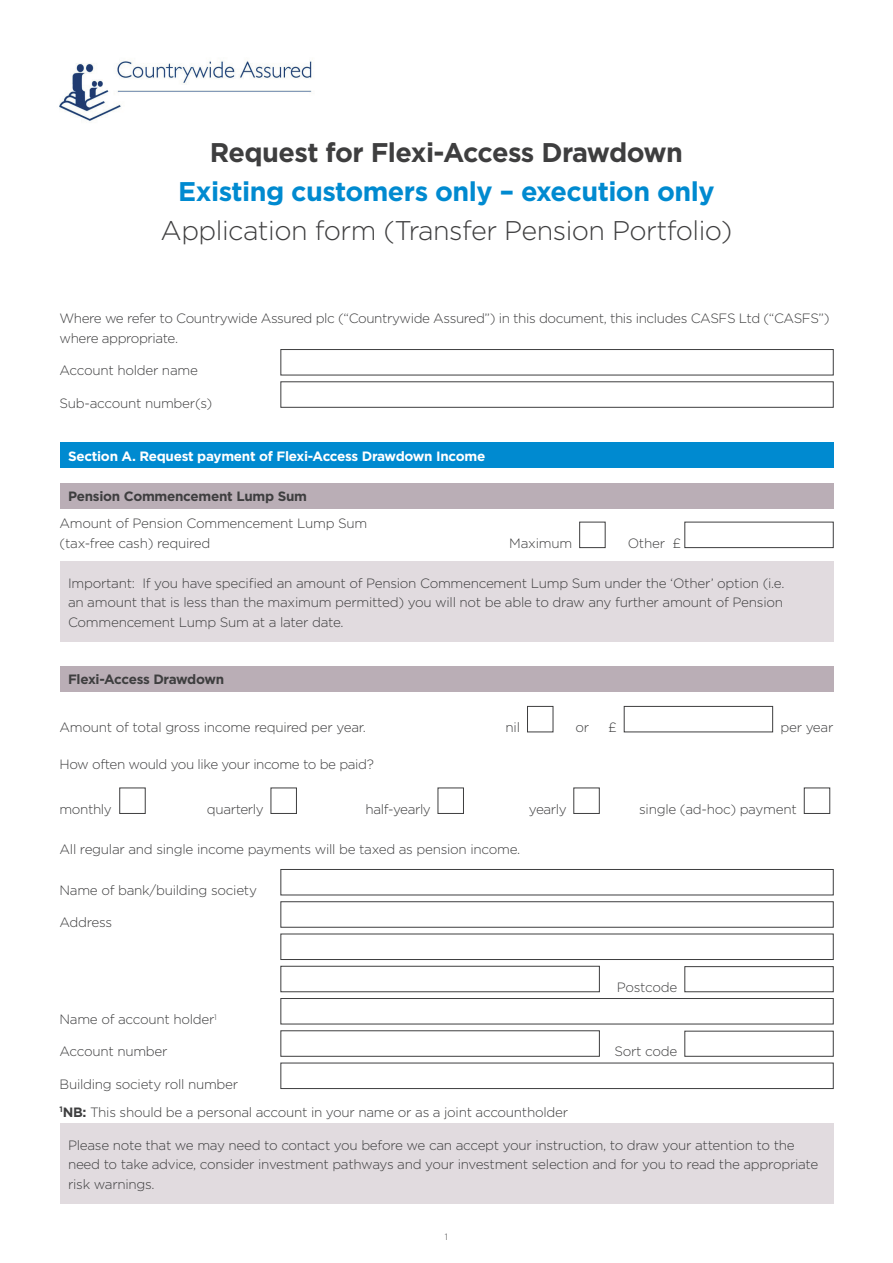
<style>
.page{position:relative;width:893px;height:1263px;background:#fff}
.page>*{position:absolute;margin:0;border:0;box-sizing:border-box;transform-origin:0 0}
.t1{font:300 27px "Gotham";letter-spacing:-.02em;color:#3e3e3f}
.t2{font:700 27px "Gotham";letter-spacing:-.02em;color:#008ad0}
.t3{font:700 27px "Gotham";letter-spacing:-.025em;color:#3e3e3f}
.t4{font:300 13.5px/19.5px "Gotham";letter-spacing:-.02em;color:#3e3e3f}
.t5{font:700 13.5px "Gotham";letter-spacing:-.02em;color:#fff}
.t6{font:700 13.5px "Gotham";letter-spacing:-.02em;color:#3e3e3f}
.t7{font:300 9px "Gotham";color:#3e3e3f}
.s1{font-weight:700}
</style>
<div class="page">
<div style="left:281px;top:349px;width:552px;height:26px;background:#fff;border:1px solid #3e3e3f"></div>
<div style="left:60px;top:442px;width:773px;height:26px;background:#008ad0"></div>
<div style="left:60px;top:483px;width:773px;height:26px;background:#baaeb6"></div>
<div style="left:579px;top:522px;width:26px;height:26px;background:#fff;border:1px solid #3e3e3f"></div>
<div style="left:685px;top:522px;width:148px;height:26px;border:1px solid #3e3e3f"></div>
<div style="left:60px;top:561px;width:773px;height:81px;background:#e1dbdf"></div>
<div style="left:60px;top:666px;width:773px;height:25px;background:#baaeb6"></div>
<div style="left:527px;top:706px;width:26px;height:26px;background:#fff;border:1px solid #3e3e3f"></div>
<div style="left:624px;top:706px;width:149px;height:26px;border:1px solid #3e3e3f"></div>
<div style="left:271px;top:788px;width:26px;height:26px;border:1px solid #3e3e3f"></div>
<div style="left:438px;top:788px;width:26px;height:26px;background:#fff;border:1px solid #3e3e3f"></div>
<div style="left:804px;top:788px;width:26px;height:26px;background:#fff;border:1px solid #3e3e3f"></div>
<div style="left:281px;top:869px;width:552px;height:26px;background:#fff;border:1px solid #3e3e3f"></div>
<div style="left:281px;top:901px;width:552px;height:26px;background:#fff;border:1px solid #3e3e3f"></div>
<div style="left:281px;top:934px;width:552px;height:26px;background:#fff;border:1px solid #3e3e3f"></div>
<div style="left:281px;top:966px;width:319px;height:26px;background:#fff;border:1px solid #3e3e3f"></div>
<div style="left:685px;top:966px;width:148px;height:26px;background:#fff;border:1px solid #3e3e3f"></div>
<div style="left:281px;top:998px;width:552px;height:26px;background:#fff;border:1px solid #3e3e3f"></div>
<div style="left:281px;top:1030px;width:319px;height:26px;background:#fff;border:1px solid #3e3e3f"></div>
<div style="left:281px;top:1063px;width:552px;height:26px;background:#fff;border:1px solid #3e3e3f"></div>
<div style="left:60px;top:1124px;width:773px;height:80px;background:#e1dbdf"></div>
<img style="left:59px;top:60px;width:253px;height:61px">
<h1 class="t3" style="left:210px;top:135px;width:475px">Request for Flexi-Access Drawdown</h1>
<h1 class="t2" style="left:178px;top:174px;width:538px">Existing customers only – execution only</h1>
<h1 class="t1" style="left:161px;top:214px;width:573px">Application form (Transfer Pension Portfolio)</h1>
<p class="t4" style="left:60px;top:309px;width:771px">Where we refer to Countrywide Assured plc (“Countrywide Assured”) in this document, this includes CASFS Ltd (“CASFS”) where appropriate.</p>
<p class="t4" style="left:60px;top:360px;width:140px">Account holder name</p>
<p class="t4" style="left:60px;top:393px;width:154px">Sub-account number(s)</p>
<p class="t5" style="left:68px;top:447px;width:419px">Section A. Request payment of Flexi-Access Drawdown Income</p>
<p class="t6" style="left:68px;top:488px;width:241px">Pension Commencement Lump Sum</p>
<p class="t4" style="left:60px;top:513px;width:309px">Amount of Pension Commencement Lump Sum (tax-free cash) required</p>
<p class="t4" style="left:509px;top:533px;width:64px">Maximum</p>
<p class="t4" style="left:628px;top:533px;width:55px">Other £</p>
<p class="t4" style="left:68px;top:573px;width:718px;text-align:justify">Important: If you have specified an amount of Pension Commencement Lump Sum under the ‘Other’ option (i.e. an amount that is less than the maximum permitted) you will not be able to draw any further amount of Pension Commencement Lump Sum at a later date.</p>
<p class="t6" style="left:68px;top:670px;width:158px">Flexi-Access Drawdown</p>
<p class="t4" style="left:60px;top:717px;width:308px">Amount of total gross income required per year.</p>
<p class="t4" style="left:506px;top:717px;width:16px">nil</p>
<p class="t4" style="left:576px;top:717px;width:15px">or</p>
<p class="t4" style="left:608px;top:717px;width:10px">£</p>
<p class="t4" style="left:780px;top:717px;width:54px">per year</p>
<p class="t4" style="left:60px;top:754px;width:316px">How often would you like your income to be paid?</p>
<p class="t4" style="left:60px;top:799px;width:54px">monthly</p>
<p class="t4" style="left:207px;top:799px;width:58px">quarterly</p>
<p class="t4" style="left:365px;top:799px;width:67px">half-yearly</p>
<p class="t4" style="left:529px;top:799px;width:39px">yearly</p>
<p class="t4" style="left:639px;top:799px;width:159px">single (ad-hoc) payment</p>
<p class="t4" style="left:60px;top:839px;width:462px">All regular and single income payments will be taxed as pension income.</p>
<p class="t4" style="left:60px;top:880px;width:199px">Name of bank/building society</p>
<p class="t4" style="left:60px;top:912px;width:54px">Address</p>
<p class="t4" style="left:617px;top:977px;width:62px">Postcode</p>
<p class="t4" style="left:60px;top:1009px;width:159px">Name of account holder<sup>1</sup></p>
<p class="t4" style="left:60px;top:1041px;width:110px">Account number</p>
<p class="t4" style="left:614px;top:1041px;width:64px">Sort code</p>
<p class="t4" style="left:60px;top:1069px;width:510px;line-height:28px">Building society roll number<br><sup>1</sup><span class="s1">NB:</span> This should be a personal account in your name or as a joint accountholder</p>
<p class="t4" style="left:68px;top:1135px;width:752px">Please note that we may need to contact you before we can accept your instruction, to draw your attention to the need to take advice, consider investment pathways and your investment selection and for you to read the appropriate risk warnings.</p>
<p class="t7" style="left:445px;top:1231px;width:5px">1</p>
</div>
